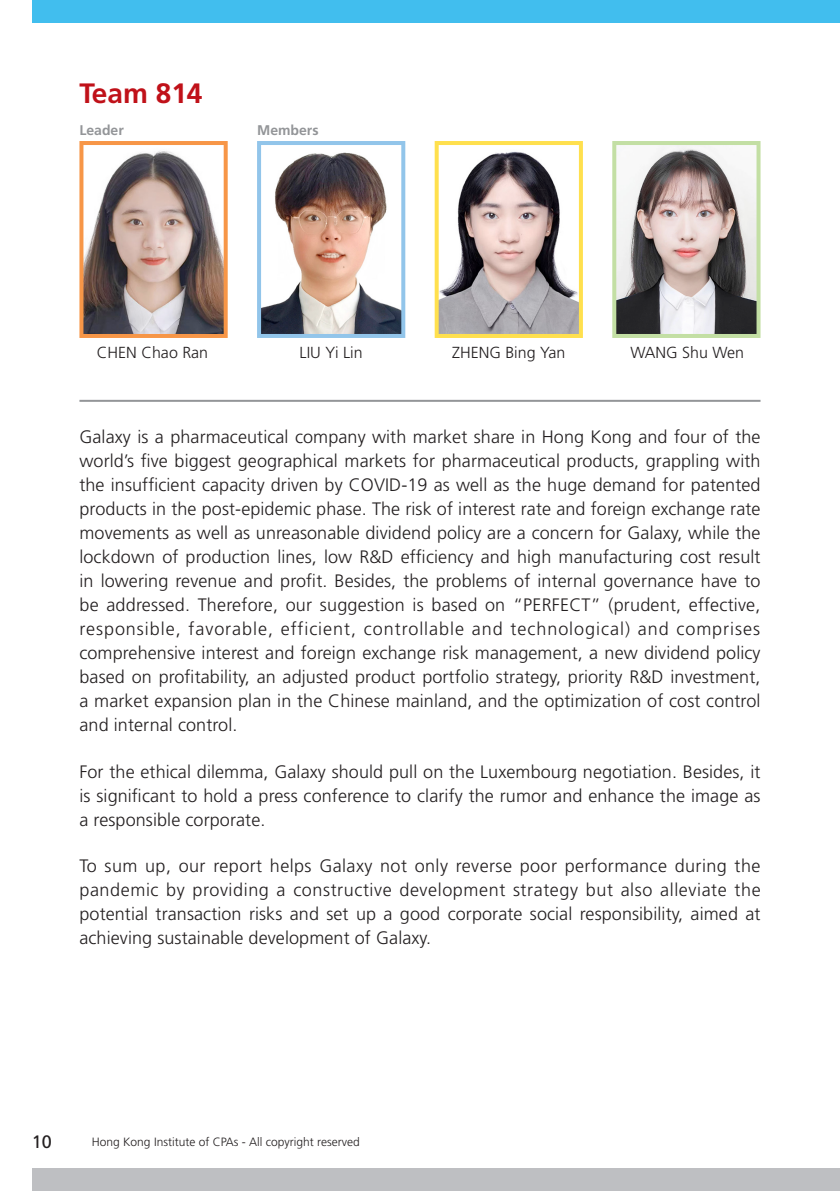
<style>
.page{position:relative;width:840px;height:1191px;background:#fff}
.page>*{position:absolute;margin:0;border:0;box-sizing:border-box;transform-origin:0 0}
.t1{font:700 28px "Frutiger";color:#c01119}
.t2{font:300 18px/24px "Frutiger";letter-spacing:.005em;color:#231f20;text-align:justify}
.t3{font:18px "Frutiger";color:#231f20}
.t4{font:300 16px "Frutiger";color:#231f20}
.t5{font:700 14px "Frutiger";color:#939598}
.t6{font:300 12px "Frutiger";color:#231f20}
</style>
<div class="page">
<div style="left:33px;top:1168px;width:806px;height:23px;background:#bebfc2"></div>
<div style="left:33px;top:0;width:806px;height:23px;background:#41beee"></div>
<hr style="left:79px;top:400px;width:681px;height:2px;background:#939598">
<img style="left:262px;top:152px;width:138px;height:181px">
<div style="left:257px;top:141px;width:148px;height:197px;border:4px solid #92c5ea"></div>
<img style="left:439px;top:151px;width:138px;height:182px">
<div style="left:434px;top:141px;width:148px;height:197px;border:4px solid #ffe04e"></div>
<img style="left:617px;top:146px;width:138px;height:187px">
<div style="left:612px;top:141px;width:148px;height:197px;border:4px solid #c3dfa4"></div>
<img style="left:84px;top:151px;width:138px;height:182px">
<div style="left:79px;top:141px;width:148px;height:197px;border:4px solid #f79647"></div>
<h1 class="t1" style="left:79px;top:77px;width:124px">Team 814</h1>
<p class="t5" style="left:79px;top:122px;width:46px">Leader</p>
<p class="t5" style="left:257px;top:122px;width:63px">Members</p>
<p class="t4" style="left:97px;top:344px;width:113px">CHEN Chao Ran</p>
<p class="t4" style="left:299px;top:344px;width:64px">LIU Yi Lin</p>
<p class="t4" style="left:451px;top:344px;width:115px">ZHENG Bing Yan</p>
<p class="t4" style="left:630px;top:344px;width:115px">WANG Shu Wen</p>
<p class="t2" style="left:79px;top:425px;width:682px">Galaxy is a pharmaceutical company with market share in Hong Kong and four of the world’s five biggest geographical markets for pharmaceutical products, grappling with the insufficient capacity driven by COVID-19 as well as the huge demand for patented products in the post-epidemic phase. The risk of interest rate and foreign exchange rate movements as well as unreasonable dividend policy are a concern for Galaxy, while the lockdown of production lines, low R&amp;D efficiency and high manufacturing cost result in lowering revenue and profit. Besides, the problems of internal governance have to be addressed. Therefore, our suggestion is based on “PERFECT” (prudent, effective, responsible, favorable, efficient, controllable and technological) and comprises comprehensive interest and foreign exchange risk management, a new dividend policy based on profitability, an adjusted product portfolio strategy, priority R&amp;D investment, a market expansion plan in the Chinese mainland, and the optimization of cost control and internal control.</p>
<p class="t2" style="left:79px;top:760px;width:682px">For the ethical dilemma, Galaxy should pull on the Luxembourg negotiation. Besides, it is significant to hold a press conference to clarify the rumor and enhance the image as a responsible corporate.</p>
<p class="t2" style="left:79px;top:854px;width:682px">To sum up, our report helps Galaxy not only reverse poor performance during the pandemic by providing a constructive development strategy but also alleviate the potential transaction risks and set up a good corporate social responsibility, aimed at achieving sustainable development of Galaxy.</p>
<p class="t3" style="left:32px;top:1131px;width:22px">10</p>
<p class="t6" style="left:92px;top:1134px;width:269px">Hong Kong Institute of CPAs - All copyright reserved</p>
</div>
